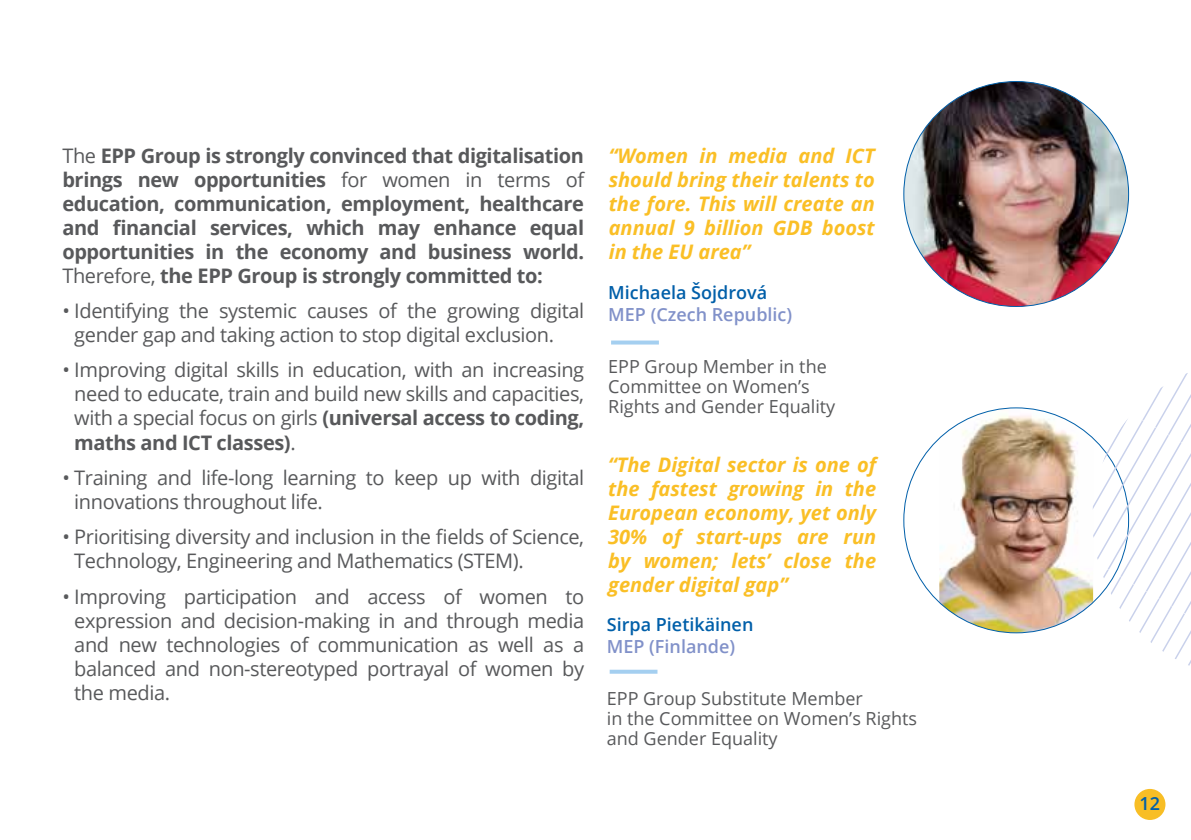
<style>
.page{position:relative;width:1191px;height:840px;background:#fff}
.page>*{position:absolute;margin:0;border:0;box-sizing:border-box;transform-origin:0 0}
.t1{font:20px/24px "Open Sans";letter-spacing:-.02em;color:#58595b}
.t2{font:700 20px/24px "Open Sans";letter-spacing:-.02em;color:#58595b;text-align:justify}
.t3{font:italic 700 20px/24px "Open Sans";color:#fabf26;text-align:justify}
.t4{font:18px/20px "Open Sans";color:#58595b}
.t5{font:600 18px "Open Sans";color:#005fa9}
.t6{font:600 18px "Open Sans";color:#8191c9}
.s1{font-weight:400}
.s2{font-weight:700}
</style>
<div class="page">
<div style="left:1134px;top:788px;width:31px;height:31px;background:#f8be25;border-radius:50%"></div>
<img style="left:939px;top:407px;width:153px;height:225px">
<svg style="left:1092px;top:373px;width:99px;height:292px"></svg>
<img style="left:904px;top:81px;width:224px;height:225px;border-radius:112px">
<svg style="left:611px;top:340px;width:48px;height:4px"></svg>
<svg style="left:609px;top:669px;width:48px;height:4px"></svg>
<p class="t2" style="left:62px;top:143px;width:523px"><span class="s1">The</span> EPP Group is strongly convinced that digitalisation brings new opportunities <span class="s1">for women in terms of </span>education, communication, employment, healthcare and financial services, which may enhance equal opportunities in the economy and business world.<br><span class="s1">Therefore,</span> the EPP Group is strongly committed to:</p>
<p class="t1" style="left:74px;top:298px;width:511px;text-indent:-12px">• Identifying the systemic causes of the growing digital gender gap and taking action to stop digital exclusion.</p>
<p class="t1" style="left:74px;top:357px;width:511px;text-align:justify;text-indent:-12px">• Improving digital skills in education, with an increasing need to educate, train and build new skills and capacities, with a special focus on girls <span class="s2">(universal access to coding, maths and ICT classes)</span>.</p>
<p class="t1" style="left:74px;top:465px;width:511px;text-indent:-12px">• Training and life-long learning to keep up with digital innovations throughout life.</p>
<p class="t1" style="left:74px;top:524px;width:511px;text-indent:-12px">• Prioritising diversity and inclusion in the fields of Science,<br>Technology, Engineering and Mathematics (STEM).</p>
<p class="t1" style="left:74px;top:583px;width:511px;text-align:justify;text-indent:-12px">• Improving participation and access of women to expression and decision-making in and through media and new technologies of communication as well as a balanced and non-stereotyped portrayal of women by the media.</p>
<p class="t3" style="left:609px;top:143px;width:267px">“Women in media and ICT should bring their talents to the fore. This will create an annual 9 billion GDB boost in the EU area”</p>
<p class="t5" style="left:608px;top:280px;width:160px">Michaela Šojdrová</p>
<p class="t6" style="left:608px;top:301px;width:185px">MEP (Czech Republic)</p>
<p class="t4" style="left:608px;top:355px;width:229px">EPP Group Member in the<br>Committee on Women’s<br>Rights and Gender Equality</p>
<p class="t3" style="left:608px;top:452px;width:269px">“The Digital sector is one of the fastest growing in the European economy, yet only 30% of start-ups are run by women; lets’ close the gender digital gap”</p>
<p class="t5" style="left:607px;top:611px;width:148px">Sirpa Pietikäinen</p>
<p class="t6" style="left:607px;top:633px;width:130px">MEP (Finlande)</p>
<p class="t4" style="left:607px;top:687px;width:312px">EPP Group Substitute Member<br>in the Committee on Women’s Rights and Gender Equality</p>
<p class="t5" style="left:1139px;top:790px;width:22px">12</p>
</div>
